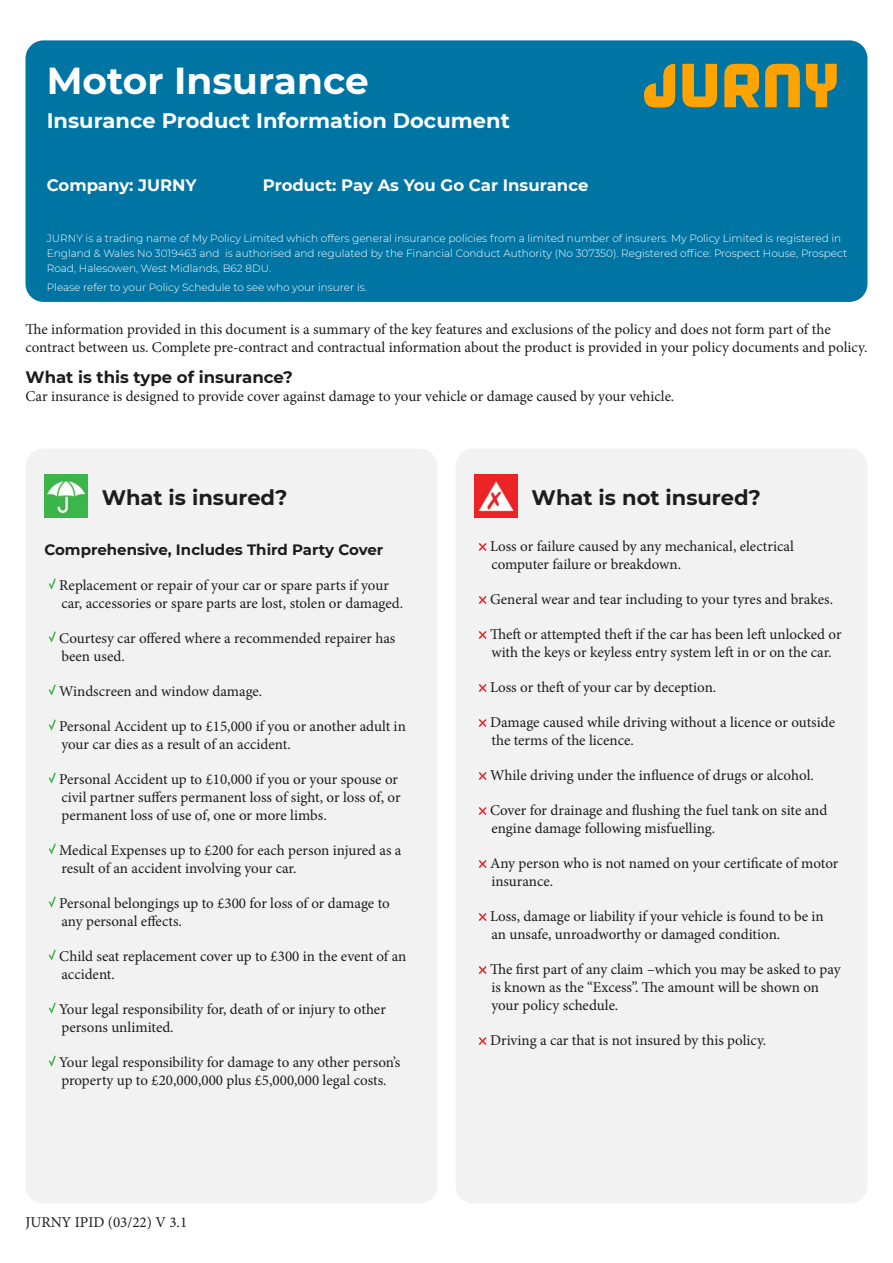
<style>
.page{position:relative;width:893px;height:1263px;background:#fff}
.page>*{position:absolute;margin:0;border:0;box-sizing:border-box;transform-origin:0 0}
.t1{font:700 37.5px "Montserrat";color:#fff}
.t2{font:700 21px "Montserrat";color:#fff}
.t3{font:700 21px "Montserrat";color:#1c1c1c}
.t4{font:700 16.5px "Montserrat";color:#fff}
.t5{font:700 16.5px "Montserrat";color:#1c1c1c}
.t6{font:15px/18px "Minion Pro";color:#1c1c1c}
.t7{font:700 15px "Montserrat";color:#1c1c1c}
.t8{font:300 10.5px/15px "Montserrat";color:#fff}
</style>
<div class="page">
<div style="left:26px;top:40px;width:841px;height:262px;background:#0075a3;border-radius:18px"></div>
<div style="left:26px;top:449px;width:411px;height:754px;background:#f2f2f2;border-radius:18px"></div>
<div style="left:455px;top:449px;width:412px;height:754px;background:#f2f2f2;border-radius:18px"></div>
<svg style="left:48px;top:578px;width:8px;height:12px"></svg>
<svg style="left:48px;top:631px;width:8px;height:12px"></svg>
<svg style="left:48px;top:684px;width:8px;height:12px"></svg>
<svg style="left:48px;top:719px;width:8px;height:12px"></svg>
<svg style="left:48px;top:772px;width:8px;height:12px"></svg>
<svg style="left:48px;top:843px;width:8px;height:12px"></svg>
<svg style="left:48px;top:896px;width:8px;height:12px"></svg>
<svg style="left:48px;top:949px;width:8px;height:12px"></svg>
<svg style="left:48px;top:1002px;width:8px;height:12px"></svg>
<svg style="left:48px;top:1055px;width:8px;height:12px"></svg>
<svg style="left:478px;top:543px;width:9px;height:8px"></svg>
<svg style="left:478px;top:596px;width:9px;height:8px"></svg>
<svg style="left:478px;top:631px;width:9px;height:8px"></svg>
<svg style="left:478px;top:684px;width:9px;height:8px"></svg>
<svg style="left:478px;top:719px;width:9px;height:8px"></svg>
<svg style="left:478px;top:772px;width:9px;height:8px"></svg>
<svg style="left:478px;top:807px;width:9px;height:8px"></svg>
<svg style="left:478px;top:860px;width:9px;height:8px"></svg>
<svg style="left:478px;top:913px;width:9px;height:8px"></svg>
<svg style="left:478px;top:966px;width:9px;height:8px"></svg>
<svg style="left:478px;top:1037px;width:9px;height:8px"></svg>
<img style="left:44px;top:474px;width:44px;height:44px">
<img style="left:474px;top:474px;width:44px;height:44px">
<svg style="left:724px;top:64px;width:35px;height:43px"></svg>
<svg style="left:765px;top:64px;width:35px;height:43px"></svg>
<svg style="left:682px;top:64px;width:35px;height:43px"></svg>
<svg style="left:806px;top:64px;width:31px;height:43px"></svg>
<svg style="left:644px;top:64px;width:31px;height:43px"></svg>
<p class="t1" style="left:47px;top:53px;width:324px">Motor Insurance</p>
<p class="t2" style="left:47px;top:105px;width:465px">Insurance Product Information Document</p>
<p class="t4" style="left:47px;top:173px;width:152px">Company: JURNY</p>
<p class="t4" style="left:263px;top:173px;width:327px">Product: Pay As You Go Car Insurance</p>
<p class="t8" style="left:47px;top:230px;width:802px">JURNY is a trading name of My Policy Limited which offers general insurance policies from a limited number of insurers. My Policy Limited is registered in<br>England &amp; Wales No 3019463 and is authorised and regulated by the Financial Conduct Authority (No 307350). Registered office: Prospect House, Prospect<br>Road, Halesowen, West Midlands, B62 8DU.</p>
<p class="t8" style="left:47px;top:280px;width:322px">Please refer to your Policy Schedule to see who your insurer is.</p>
<p class="t6" style="left:26px;top:320px;width:843px">The information provided in this document is a summary of the key features and exclusions of the policy and does not form part of the contract between us. Complete pre-contract and contractual information about the product is provided in your policy documents and policy.</p>
<p class="t5" style="left:26px;top:365px;width:269px">What is this type of insurance?</p>
<p class="t6" style="left:26px;top:387px;width:650px">Car insurance is designed to provide cover against damage to your vehicle or damage caused by your vehicle.</p>
<p class="t3" style="left:102px;top:483px;width:187px">What is insured?</p>
<p class="t3" style="left:532px;top:483px;width:231px">What is not insured?</p>
<p class="t7" style="left:44px;top:538px;width:340px">Comprehensive, Includes Third Party Cover</p>
<p class="t6" style="left:59px;top:576px;width:345px">Replacement or repair of your car or spare parts if your car, accessories or spare parts are lost, stolen or damaged.</p>
<p class="t6" style="left:59px;top:629px;width:338px">Courtesy car offered where a recommended repairer has been used.</p>
<p class="t6" style="left:59px;top:682px;width:204px">Windscreen and window damage.</p>
<p class="t6" style="left:59px;top:717px;width:348px">Personal Accident up to £15,000 if you or another adult in your car dies as a result of an accident.</p>
<p class="t6" style="left:59px;top:770px;width:343px">Personal Accident up to £10,000 if you or your spouse or civil partner suffers permanent loss of sight, or loss of, or permanent loss of use of, one or more limbs.</p>
<p class="t6" style="left:59px;top:841px;width:344px">Medical Expenses up to £200 for each person injured as a result of an accident involving your car.</p>
<p class="t6" style="left:59px;top:894px;width:332px">Personal belongings up to £300 for loss of or damage to any personal effects.</p>
<p class="t6" style="left:59px;top:947px;width:349px">Child seat replacement cover up to £300 in the event of an accident.</p>
<p class="t6" style="left:59px;top:1000px;width:328px">Your legal responsibility for, death of or injury to other persons unlimited.</p>
<p class="t6" style="left:59px;top:1053px;width:342px">Your legal responsibility for damage to any other person’s property up to £20,000,000 plus £5,000,000 legal costs.</p>
<p class="t6" style="left:490px;top:537px;width:305px">Loss or failure caused by any mechanical, electrical computer failure or breakdown.</p>
<p class="t6" style="left:490px;top:590px;width:345px">General wear and tear including to your tyres and brakes.</p>
<p class="t6" style="left:490px;top:625px;width:353px">Theft or attempted theft if the car has been left unlocked or with the keys or keyless entry system left in or on the car.</p>
<p class="t6" style="left:490px;top:678px;width:228px">Loss or theft of your car by deception.</p>
<p class="t6" style="left:490px;top:713px;width:346px">Damage caused while driving without a licence or outside the terms of the licence.</p>
<p class="t6" style="left:490px;top:766px;width:325px">While driving under the influence of drugs or alcohol.</p>
<p class="t6" style="left:490px;top:801px;width:339px">Cover for drainage and flushing the fuel tank on site and engine damage following misfuelling.</p>
<p class="t6" style="left:490px;top:854px;width:350px">Any person who is not named on your certificate of motor insurance.</p>
<p class="t6" style="left:490px;top:907px;width:335px">Loss, damage or liability if your vehicle is found to be in an unsafe, unroadworthy or damaged condition.</p>
<p class="t6" style="left:490px;top:960px;width:352px">The first part of any claim –which you may be asked to pay is known as the “Excess”. The amount will be shown on your policy schedule.</p>
<p class="t6" style="left:490px;top:1031px;width:278px">Driving a car that is not insured by this policy.</p>
<p class="t6" style="left:26px;top:1213px;width:163px">JURNY IPID (03/22) V 3.1</p>
</div>
